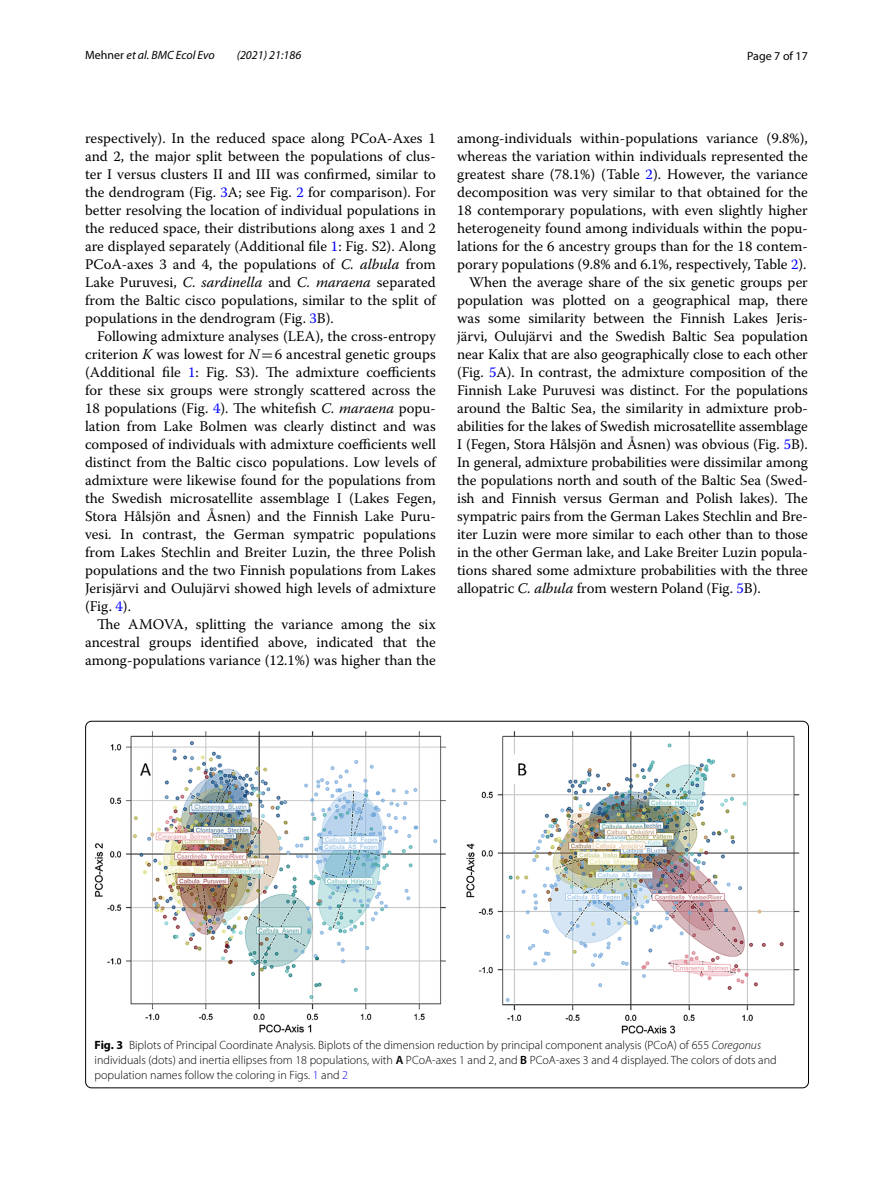
<style>
.page{position:relative;width:893px;height:1187px;background:#fff}
.page>*{position:absolute;margin:0;border:0;box-sizing:border-box;transform-origin:0 0}
.t1{font:14.7px/18px "Warnock Pro";letter-spacing:-.005em;color:#000;text-align:justify}
.t2{font:300 12px/15px "Myriad Pro";color:#000}
.t3{font:italic 12px "Myriad Pro";color:#000}
.t4{font:12px "Myriad Pro";color:#000}
.s1{font-style:normal}
.s2{color:#00f}
.s3{font-style:italic}
.s4{font-family:"MTSY"}
.s5{font-weight:700}
.s6{font-weight:600}
</style>
<div class="page">
<img style="left:94px;top:731px;width:706px;height:302px">
<p class="t3" style="left:85px;top:48px;width:131px"><span class="s1">Mehner</span> et al. BMC Ecol Evo</p>
<p class="t3" style="left:237px;top:48px;width:66px">(2021) 21:186</p>
<p class="t4" style="left:747px;top:48px;width:62px">Page 7 of 17</p>
<p class="t1" style="left:85px;top:128px;width:352px">respectively). In the reduced space along PCoA-Axes 1 and 2, the major split between the populations of clus&shy;ter I versus clusters II and III was confirmed, similar to the dendrogram (Fig. <span class="s2">3</span>A; see Fig. <span class="s2">2</span> for comparison). For better resolving the location of individual populations in the reduced space, their distributions along axes 1 and 2 are displayed separately (Additional file <span class="s2">1</span>: Fig. S2). Along PCoA-axes 3 and 4, the populations of <span class="s3">C. albula</span> from Lake Puruvesi, <span class="s3">C. sardinella</span> and <span class="s3">C. maraena</span> separated from the Baltic cisco populations, similar to the split of populations in the dendrogram (Fig. <span class="s2">3</span>B).</p>
<p class="t1" style="left:85px;top:326px;width:352px;text-indent:12px">Following admixture analyses (LEA), the cross-entropy criterion <span class="s3">K</span> was lowest for <span class="s3">N</span><span class="s4">=</span>6 ancestral genetic groups (Additional file <span class="s2">1</span>: Fig. S3). The admixture coefficients for these six groups were strongly scattered across the 18 populations (Fig. <span class="s2">4</span>). The whitefish <span class="s3">C. maraena</span> popu&shy;lation from Lake Bolmen was clearly distinct and was composed of individuals with admixture coefficients well distinct from the Baltic cisco populations. Low levels of admixture were likewise found for the populations from the Swedish microsatellite assemblage I (Lakes Fegen, Stora Hålsjön and Åsnen) and the Finnish Lake Puru&shy;vesi. In contrast, the German sympatric populations from Lakes Stechlin and Breiter Luzin, the three Polish populations and the two Finnish populations from Lakes Jerisjärvi and Oulujärvi showed high levels of admixture (Fig. <span class="s2">4</span>).</p>
<p class="t1" style="left:85px;top:614px;width:352px;text-indent:12px">The AMOVA, splitting the variance among the six ancestral groups identified above, indicated that the among-populations variance (12.1%) was higher than the</p>
<p class="t1" style="left:457px;top:128px;width:352px">among-individuals within-populations variance (9.8%),</p>
<p class="t1" style="left:457px;top:146px;width:352px">whereas the variation within individuals represented the</p>
<p class="t1" style="left:457px;top:164px;width:352px">greatest share (78.1%) (Table <span class="s2">2</span>). However, the variance</p>
<p class="t1" style="left:457px;top:182px;width:352px">decomposition was very similar to that obtained for the</p>
<p class="t1" style="left:457px;top:200px;width:352px">18 contemporary populations, with even slightly higher</p>
<p class="t1" style="left:457px;top:218px;width:352px">heterogeneity found among individuals within the popu-</p>
<p class="t1" style="left:457px;top:236px;width:352px">lations for the 6 ancestry groups than for the 18 contem-</p>
<p class="t1" style="left:457px;top:254px;width:351px">porary populations (9.8% and 6.1%, respectively, Table <span class="s2">2</span>).</p>
<p class="t1" style="left:469px;top:272px;width:340px">When the average share of the six genetic groups per</p>
<p class="t1" style="left:457px;top:290px;width:352px">population was plotted on a geographical map, there</p>
<p class="t1" style="left:457px;top:308px;width:352px">was some similarity between the Finnish Lakes Jeris-</p>
<p class="t1" style="left:457px;top:326px;width:352px">järvi, Oulujärvi and the Swedish Baltic Sea population</p>
<p class="t1" style="left:457px;top:344px;width:352px">near Kalix that are also geographically close to each other</p>
<p class="t1" style="left:457px;top:362px;width:352px">(Fig. <span class="s2">5</span>A). In contrast, the admixture composition of the</p>
<p class="t1" style="left:457px;top:380px;width:352px">Finnish Lake Puruvesi was distinct. For the populations</p>
<p class="t1" style="left:457px;top:398px;width:352px">around the Baltic Sea, the similarity in admixture prob-</p>
<p class="t1" style="left:457px;top:416px;width:352px">abilities for the lakes of Swedish microsatellite assemblage</p>
<p class="t1" style="left:457px;top:434px;width:352px">I (Fegen, Stora Hålsjön and Åsnen) was obvious (Fig. <span class="s2">5</span>B).</p>
<p class="t1" style="left:457px;top:452px;width:352px">In general, admixture probabilities were dissimilar among</p>
<p class="t1" style="left:457px;top:470px;width:352px">the populations north and south of the Baltic Sea (Swed-</p>
<p class="t1" style="left:457px;top:488px;width:352px">ish and Finnish versus German and Polish lakes). The</p>
<p class="t1" style="left:457px;top:506px;width:352px">sympatric pairs from the German Lakes Stechlin and Bre-</p>
<p class="t1" style="left:457px;top:524px;width:352px">iter Luzin were more similar to each other than to those</p>
<p class="t1" style="left:457px;top:542px;width:352px">in the other German lake, and Lake Breiter Luzin popula-</p>
<p class="t1" style="left:457px;top:560px;width:352px">tions shared some admixture probabilities with the three</p>
<p class="t1" style="left:457px;top:578px;width:305px">allopatric <span class="s3">C. albula</span> from western Poland (Fig. <span class="s2">5</span>B).</p>
<p class="t2" style="left:95px;top:1037px;width:684px"><span class="s5">Fig. 3</span> Biplots of Principal Coordinate Analysis. Biplots of the dimension reduction by principal component analysis (PCoA) of 655 <span class="s3">Coregonus </span>individuals (dots) and inertia ellipses from 18 populations, with <span class="s6">A</span> PCoA-axes 1 and 2, and <span class="s6">B</span> PCoA-axes 3 and 4 displayed. The colors of dots and population names follow the coloring in Figs. <span class="s2">1</span> and <span class="s2">2</span></p>
</div>
